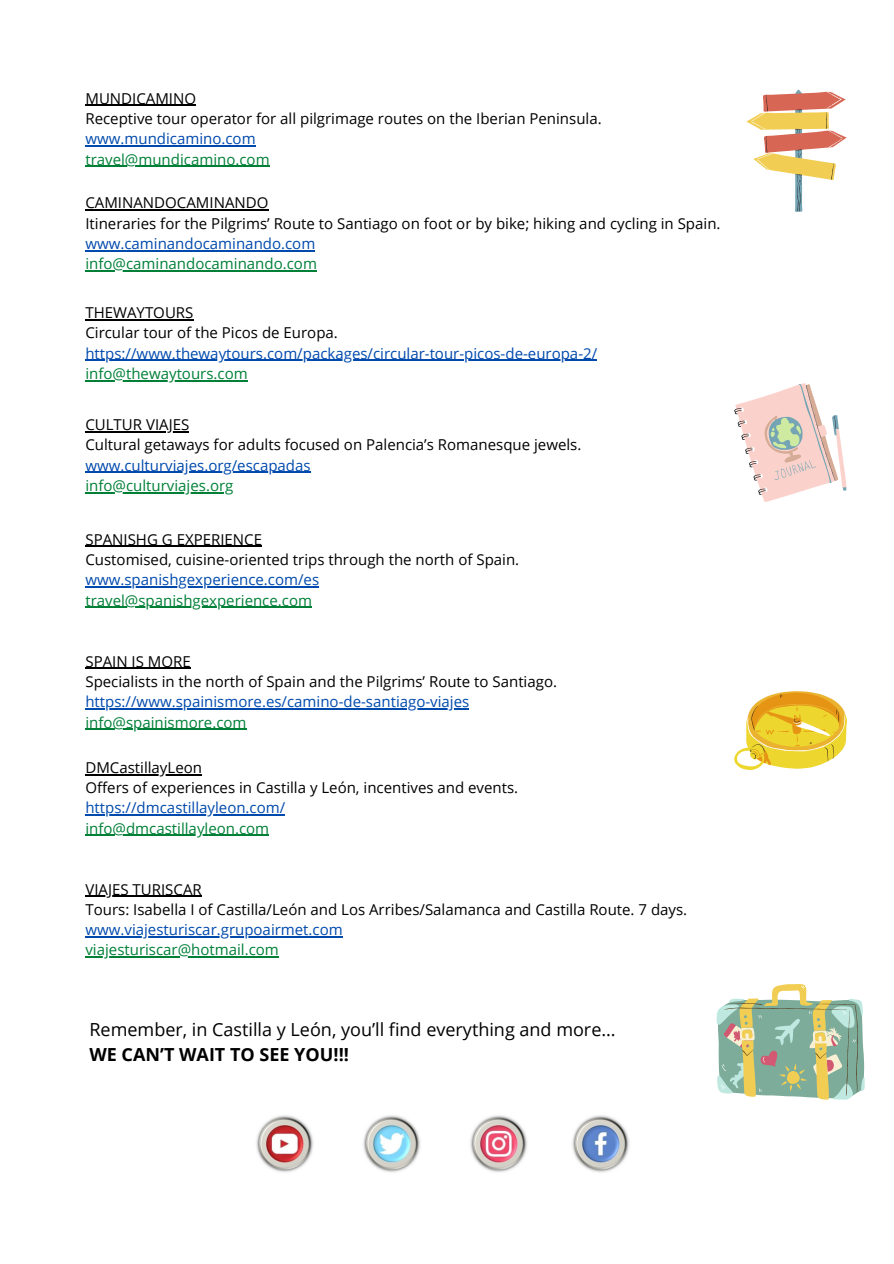
<style>
.page{position:relative;width:894px;height:1264px;background:#fff}
.page>*{position:absolute;margin:0;border:0;box-sizing:border-box;transform-origin:0 0}
.t1{font:18px "Open Sans";color:#000}
.t2{font:700 18px "Open Sans";color:#000}
.t3{font:15px/20.2px "Open Sans";color:#000}
.t4{font:15px "Open Sans";color:#004aad}
.t5{font:15px "Open Sans";color:#008037}
</style>
<div class="page">
<svg style="left:734px;top:383px;width:112px;height:119px"></svg>
<svg style="left:746px;top:90px;width:100px;height:122px"></svg>
<hr style="left:85px;top:105px;width:111px;height:1px;background:#000">
<hr style="left:85px;top:145px;width:170px;height:1px;background:#004aad">
<hr style="left:85px;top:166px;width:184px;height:1px;background:#008037">
<hr style="left:85px;top:209px;width:183px;height:2px;background:#000">
<hr style="left:85px;top:250px;width:230px;height:1px;background:#004aad">
<hr style="left:85px;top:270px;width:232px;height:1px;background:#008037">
<hr style="left:85px;top:319px;width:108px;height:1px;background:#000">
<hr style="left:85px;top:360px;width:512px;height:1px;background:#004aad">
<hr style="left:85px;top:380px;width:163px;height:1px;background:#008037">
<hr style="left:85px;top:431px;width:104px;height:1px;background:#000">
<hr style="left:85px;top:472px;width:225px;height:1px;background:#004aad">
<hr style="left:85px;top:492px;width:148px;height:1px;background:#008037">
<hr style="left:85px;top:546px;width:177px;height:1px;background:#000">
<hr style="left:85px;top:586px;width:234px;height:1px;background:#004aad">
<hr style="left:85px;top:606px;width:227px;height:2px;background:#008037">
<hr style="left:85px;top:668px;width:106px;height:1px;background:#000">
<hr style="left:85px;top:708px;width:384px;height:1px;background:#004aad">
<hr style="left:85px;top:728px;width:161px;height:1px;background:#008037">
<hr style="left:85px;top:774px;width:117px;height:1px;background:#000">
<hr style="left:85px;top:814px;width:200px;height:1px;background:#004aad">
<hr style="left:85px;top:834px;width:184px;height:2px;background:#008037">
<hr style="left:85px;top:895px;width:117px;height:1px;background:#000">
<hr style="left:85px;top:936px;width:258px;height:1px;background:#004aad">
<hr style="left:85px;top:956px;width:194px;height:1px;background:#008037">
<svg style="left:716px;top:984px;width:148px;height:115px"></svg>
<svg style="left:734px;top:691px;width:112px;height:79px"></svg>
<img style="left:256px;top:1115px;width:58px;height:58px">
<img style="left:363px;top:1115px;width:58px;height:58px">
<img style="left:470px;top:1115px;width:58px;height:58px">
<img style="left:572px;top:1115px;width:58px;height:58px">
<p class="t3" style="left:85px;top:88px;width:517px">MUNDICAMINO<br>Receptive tour operator for all pilgrimage routes on the Iberian Peninsula.</p>
<p class="t4" style="left:85px;top:128px;width:172px">www.mundicamino.com</p>
<p class="t5" style="left:85px;top:148px;width:186px">travel@mundicamino.com</p>
<p class="t3" style="left:85px;top:192px;width:636px">CAMINANDOCAMINANDO<br>Itineraries for the Pilgrims’ Route to Santiago on foot or by bike; hiking and cycling in Spain.</p>
<p class="t4" style="left:85px;top:233px;width:231px">www.caminandocaminando.com</p>
<p class="t5" style="left:85px;top:253px;width:233px">info@caminandocaminando.com</p>
<p class="t3" style="left:85px;top:302px;width:254px">THEWAYTOURS<br>Circular tour of the Picos de Europa.</p>
<p class="t4" style="left:85px;top:343px;width:513px">https://www.thewaytours.com/packages/circular-tour-picos-de-europa-2/</p>
<p class="t5" style="left:85px;top:363px;width:164px">info@thewaytours.com</p>
<p class="t3" style="left:85px;top:414px;width:497px">CULTUR VIAJES<br>Cultural getaways for adults focused on Palencia’s Romanesque jewels.</p>
<p class="t4" style="left:85px;top:455px;width:227px">www.culturviajes.org/escapadas</p>
<p class="t5" style="left:85px;top:475px;width:149px">info@culturviajes.org</p>
<p class="t3" style="left:85px;top:529px;width:435px">SPANISHG G EXPERIENCE<br>Customised, cuisine-oriented trips through the north of Spain.</p>
<p class="t4" style="left:85px;top:569px;width:235px">www.spanishgexperience.com/es</p>
<p class="t5" style="left:85px;top:589px;width:228px">travel@spanishgexperience.com</p>
<p class="t3" style="left:85px;top:650px;width:473px">SPAIN IS MORE<br>Specialists in the north of Spain and the Pilgrims’ Route to Santiago.</p>
<p class="t4" style="left:85px;top:691px;width:385px">https://www.spainismore.es/camino-de-santiago-viajes</p>
<p class="t5" style="left:85px;top:711px;width:163px">info@spainismore.com</p>
<p class="t3" style="left:85px;top:757px;width:434px">DMCastillayLeon<br>Offers of experiences in Castilla y León, incentives and events.</p>
<p class="t4" style="left:85px;top:797px;width:201px">https://dmcastillayleon.com/</p>
<p class="t5" style="left:85px;top:817px;width:185px">info@dmcastillayleon.com</p>
<p class="t3" style="left:85px;top:878px;width:603px">VIAJES TURISCAR<br>Tours: Isabella I of Castilla/León and Los Arribes/Salamanca and Castilla Route. 7 days.</p>
<p class="t4" style="left:85px;top:919px;width:259px">www.viajesturiscar.grupoairmet.com</p>
<p class="t5" style="left:85px;top:939px;width:195px">viajesturiscar@hotmail.com</p>
<p class="t1" style="left:89px;top:1017px;width:527px">Remember, in Castilla y León, you’ll find everything and more…</p>
<p class="t2" style="left:89px;top:1042px;width:261px">WE CAN’T WAIT TO SEE YOU!!!</p>
</div>
